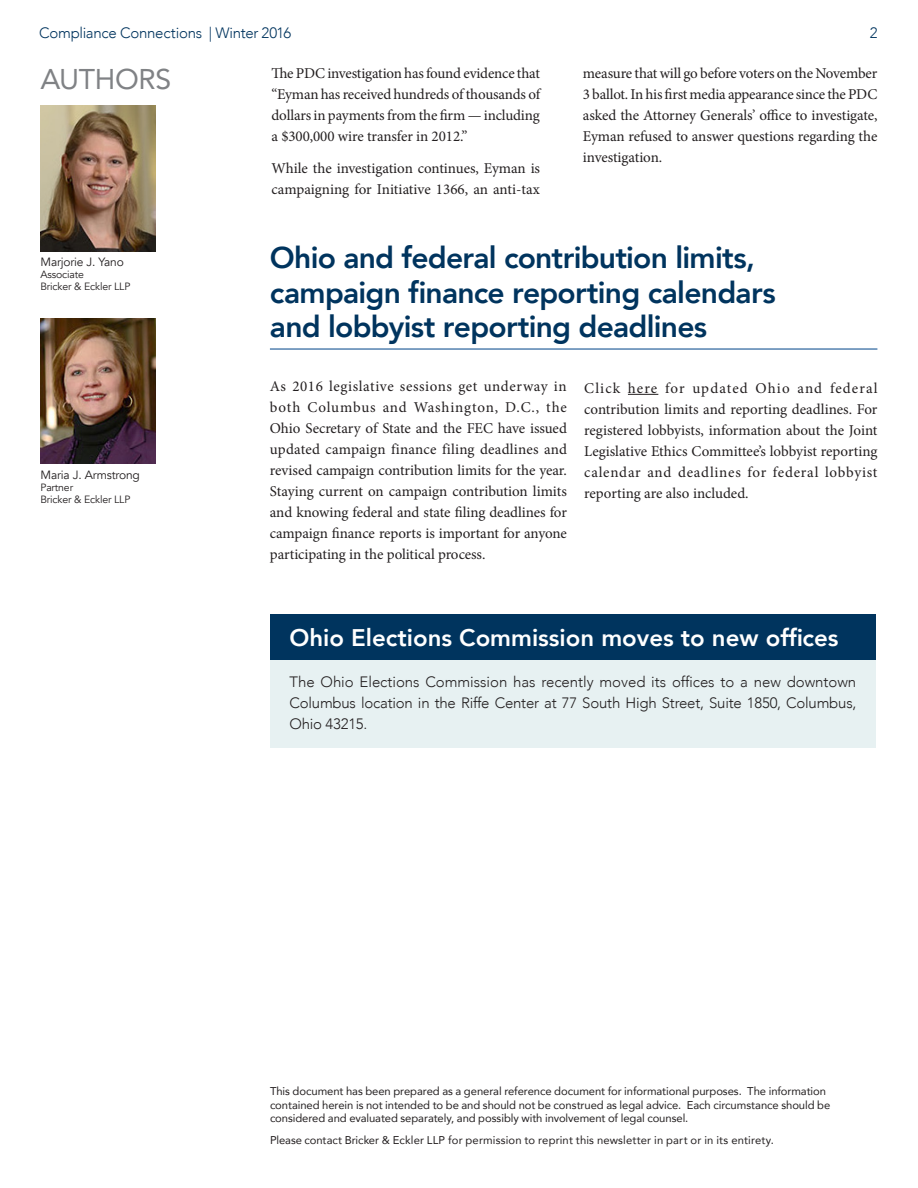
<style>
.page{position:relative;width:918px;height:1188px;background:#fff}
.page>*{position:absolute;margin:0;border:0;box-sizing:border-box;transform-origin:0 0}
.t1{font:800 30px/34.5px "Avenir LT Com";letter-spacing:-.025em;color:#00345e}
.Body{font:28.5px "Avenir LT Com";letter-spacing:-.015em;color:#808285}
.t2{font:800 24px "Avenir LT Com";color:#fff}
.text_2{font:15px/21px "Minion Pro";letter-spacing:-.005em;color:#231f20;text-align:justify}
.text_2-2{font:300 15px/21px "Avenir LT Com";letter-spacing:-.015em;color:#231f20;text-align:justify}
.t3{font:300 15px "Avenir LT Com";letter-spacing:-.015em;color:#00345e}
.text_2-3{font:12px "Avenir LT Com";letter-spacing:-.015em;color:#231f20}
.Body-2{font:11.25px/13.5px "Avenir LT Com";letter-spacing:-.005em;color:#231f20}
.text_2-4{font:10.5px "Avenir LT Com";letter-spacing:-.015em;color:#231f20}
</style>
<div class="page">
<img style="left:41px;top:318px;width:114px;height:146px">
<img style="left:41px;top:106px;width:114px;height:145px">
<div style="left:270px;top:614px;width:606px;height:134px;background:#e7f1f2"></div>
<div style="left:270px;top:614px;width:606px;height:46px;background:#00345e"></div>
<hr style="left:270px;top:348px;width:607px;height:2px;background:#5482b0">
<hr style="left:628px;top:394px;width:30px;height:1px;background:#231f20">
<p class="t3" style="left:39px;top:24px;width:254px">Compliance Connections | Winter 2016</p>
<p class="t3" style="left:870px;top:24px;width:9px">2</p>
<p class="Body" style="left:40px;top:62px;width:132px">AUTHORS</p>
<p class="text_2-3" style="left:40px;top:255px;width:85px">Marjorie J. Yano</p>
<p class="text_2-4" style="left:40px;top:268px;width:45px">Associate</p>
<p class="text_2-4" style="left:40px;top:280px;width:91px">Bricker &amp; Eckler LLP</p>
<p class="text_2-3" style="left:40px;top:468px;width:101px">Maria J. Armstrong</p>
<p class="text_2-4" style="left:40px;top:482px;width:34px">Partner</p>
<p class="text_2-4" style="left:40px;top:494px;width:91px">Bricker &amp; Eckler LLP</p>
<p class="text_2" style="left:271px;top:63px;width:270px">The PDC investigation has found evidence that “Eyman has received hundreds of thousands of dollars in payments from the firm — including a $300,000 wire transfer in 2012.”</p>
<p class="text_2" style="left:271px;top:158px;width:270px">While the investigation continues, Eyman is campaigning for Initiative 1366, an anti-tax</p>
<p class="text_2" style="left:583px;top:63px;width:296px">measure that will go before voters on the November 3 ballot. In his first media appearance since the PDC asked the Attorney Generals’ office to investigate, Eyman refused to answer questions regarding the investigation.</p>
<p class="t1" style="left:270px;top:241px;width:507px">Ohio and federal contribution limits, campaign finance reporting calendars and lobbyist reporting deadlines</p>
<p class="text_2" style="left:270px;top:376px;width:299px">As 2016 legislative sessions get underway in both Columbus and Washington, D.C., the Ohio Secretary of State and the FEC have issued updated campaign finance filing deadlines and revised campaign contribution limits for the year.<br>Staying current on campaign contribution limits and knowing federal and state filing deadlines for campaign finance reports is important for anyone participating in the political process.</p>
<p class="text_2" style="left:584px;top:378px;width:295px">Click here for updated Ohio and federal contribution limits and reporting deadlines. For registered lobbyists, information about the Joint Legislative Ethics Committee’s lobbyist reporting calendar and deadlines for federal lobbyist reporting are also included.</p>
<p class="t2" style="left:290px;top:623px;width:551px">Ohio Elections Commission moves to new offices</p>
<p class="text_2-2" style="left:290px;top:671px;width:568px">The Ohio Elections Commission has recently moved its offices to a new downtown Columbus location in the Riffe Center at 77 South High Street, Suite 1850, Columbus, Ohio 43215.</p>
<p class="Body-2" style="left:270px;top:1085px;width:562px">This document has been prepared as a general reference document for informational purposes. The information contained herein is not intended to be and should not be construed as legal advice. Each circumstance should be considered and evaluated separately, and possibly with involvement of legal counsel.</p>
<p class="Body-2" style="left:270px;top:1133px;width:506px">Please contact Bricker &amp; Eckler LLP for permission to reprint this newsletter in part or in its entirety.</p>
</div>
